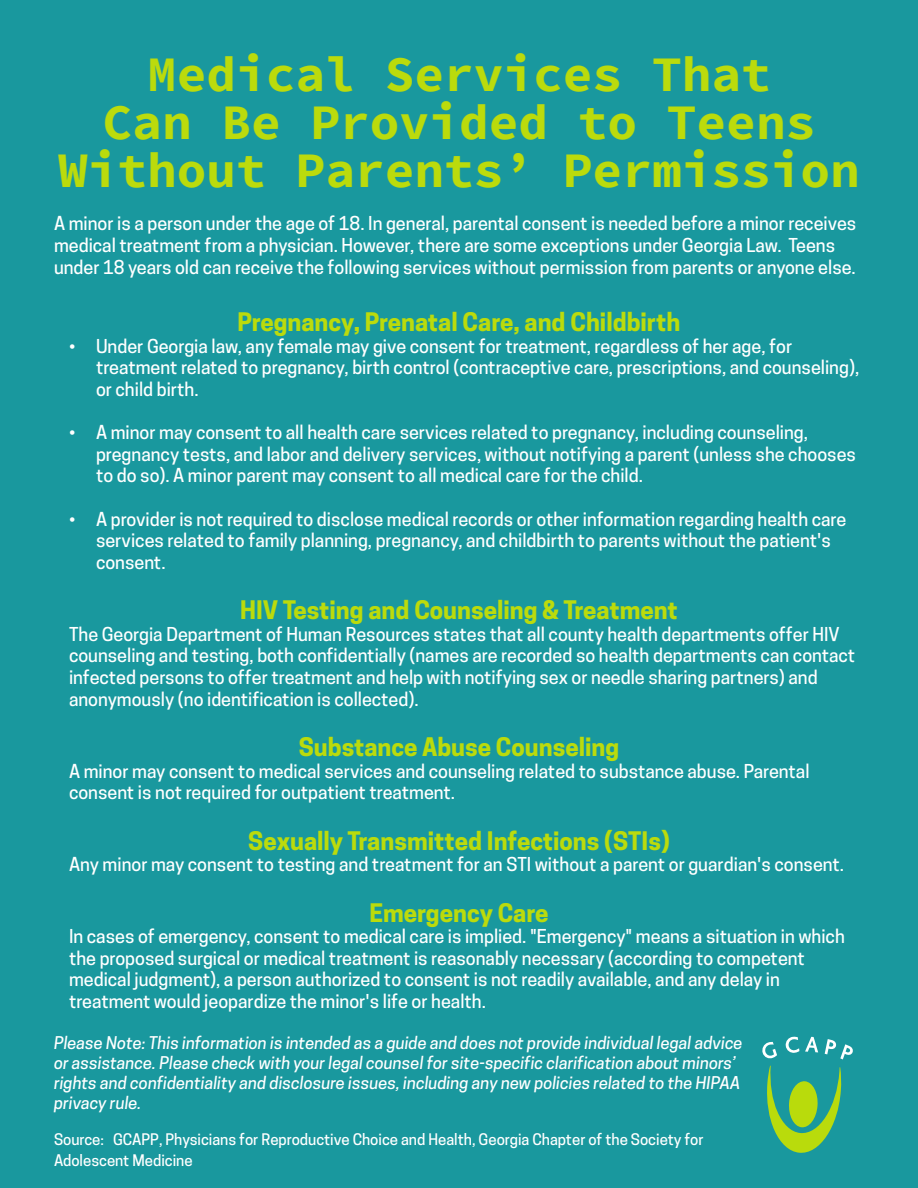
<style>
.page{position:relative;width:918px;height:1188px;background:#19989e}
.page>*{position:absolute;margin:0;border:0;box-sizing:border-box;transform-origin:0 0}
.t1{font:700 49.5px/48px "Source Code Pro";color:#bbdb0c;text-align:center}
.t2{font:700 24px "Cooper Hewitt";color:#bbdb0c}
.t3{font:500 18px/21.6px "Cooper Hewitt";color:#fff}
.t4{font:italic 500 16.5px/19.8px "Cooper Hewitt";color:#fff}
.t5{font:500 15px/21.6px "Cooper Hewitt";color:#fff}
.s1{font-family:"Arial";font-weight:400}
</style>
<div class="page">
<svg style="left:762px;top:1042px;width:15px;height:17px"></svg>
<svg style="left:785px;top:1037px;width:14px;height:16px"></svg>
<svg style="left:805px;top:1037px;width:13px;height:15px"></svg>
<svg style="left:825px;top:1039px;width:28px;height:20px"></svg>
<svg style="left:767px;top:1066px;width:74px;height:87px"></svg>
<p class="t1" style="left:58px;top:50px;width:803px">Medical Services That<br>Can Be Provided to Teens<br>Without Parents’ Permission</p>
<p class="t3" style="left:54px;top:213px;width:804px">A minor is a person under the age of 18. In general, parental consent is needed before a minor receives medical treatment from a physician. However, there are some exceptions under Georgia Law. Teens under 18 years old can receive the following services without permission from parents or anyone else.</p>
<p class="t2" style="left:238px;top:308px;width:444px">Pregnancy, Prenatal Care, and Childbirth</p>
<p class="t3" style="left:96px;top:335px;width:765px;text-indent:-27px"><span class="s1">•</span> Under Georgia law, any female may give consent for treatment, regardless of her age, for treatment related to pregnancy, birth control (contraceptive care, prescriptions, and counseling), or child birth.</p>
<p class="t3" style="left:96px;top:422px;width:761px;text-indent:-27px"><span class="s1">•</span> A minor may consent to all health care services related to pregnancy, including counseling, pregnancy tests, and labor and delivery services, without notifying a parent (unless she chooses to do so). A minor parent may consent to all medical care for the child.</p>
<p class="t3" style="left:96px;top:508px;width:752px;text-indent:-27px"><span class="s1">•</span> A provider is not required to disclose medical records or other information regarding health care services related to family planning, pregnancy, and childbirth to parents without the patient's consent.</p>
<p class="t2" style="left:240px;top:596px;width:439px">HIV Testing and Counseling &amp; Treatment</p>
<p class="t3" style="left:69px;top:623px;width:788px">The Georgia Department of Human Resources states that all county health departments offer HIV counseling and testing, both confidentially (names are recorded so health departments can contact infected persons to offer treatment and help with notifying sex or needle sharing partners) and anonymously (no identification is collected).</p>
<p class="t2" style="left:299px;top:733px;width:322px">Substance Abuse Counseling</p>
<p class="t3" style="left:69px;top:760px;width:742px">A minor may consent to medical services and counseling related to substance abuse. Parental consent is not required for outpatient treatment.</p>
<p class="t2" style="left:248px;top:826px;width:423px">Sexually Transmitted Infections (STIs)</p>
<p class="t3" style="left:69px;top:854px;width:777px">Any minor may consent to testing and treatment for an STI without a parent or guardian's consent.</p>
<p class="t2" style="left:370px;top:898px;width:180px">Emergency Care</p>
<p class="t3" style="left:69px;top:926px;width:777px">In cases of emergency, consent to medical care is implied. "Emergency" means a situation in which the proposed surgical or medical treatment is reasonably necessary (according to competent medical judgment), a person authorized to consent is not readily available, and any delay in treatment would jeopardize the minor's life or health.</p>
<p class="t4" style="left:54px;top:1033px;width:690px">Please Note: This information is intended as a guide and does not provide individual legal advice or assistance. Please check with your legal counsel for site-specific clarification about minors’ rights and confidentiality and disclosure issues, including any new policies related to the HIPAA privacy rule.</p>
<p class="t5" style="left:54px;top:1128px;width:651px">Source: GCAPP, Physicians for Reproductive Choice and Health, Georgia Chapter of the Society for<br>Adolescent Medicine</p>
</div>
